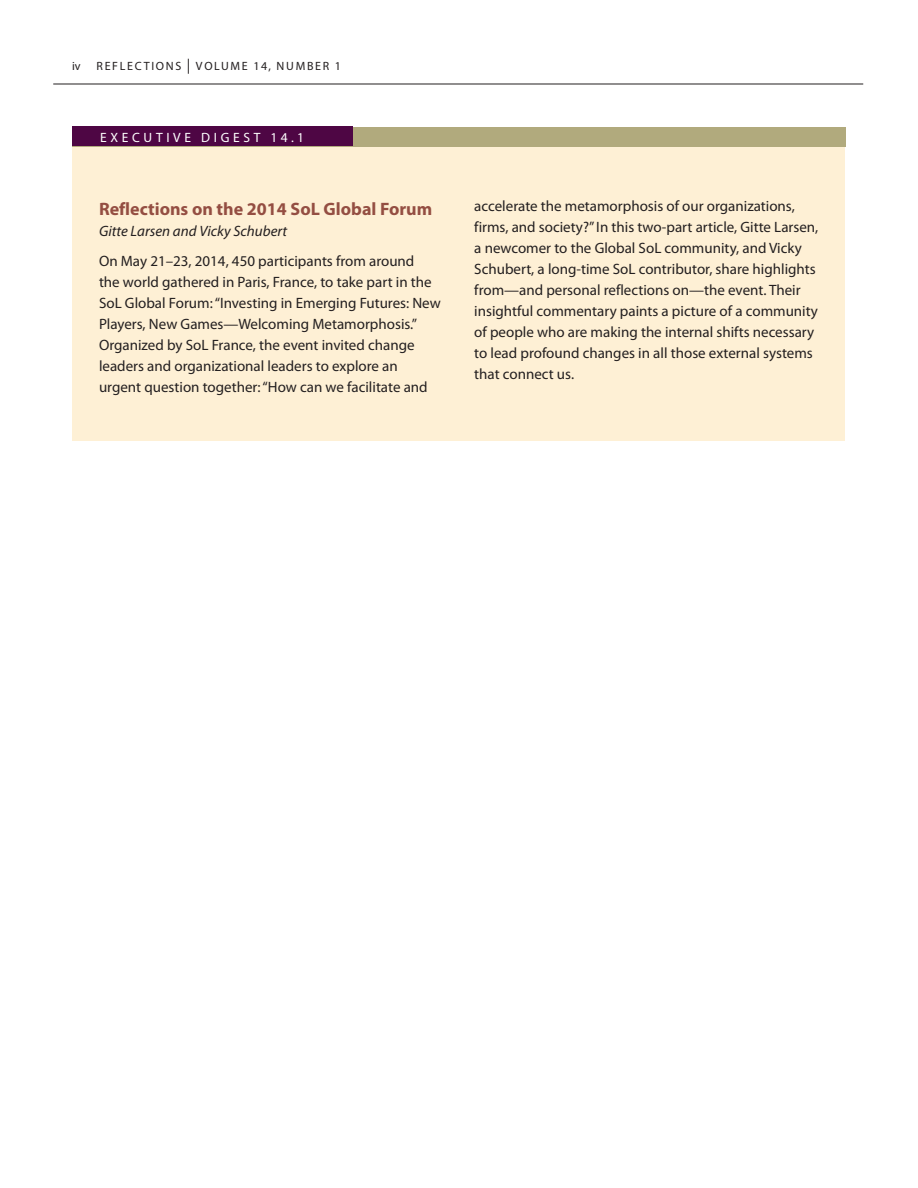
<style>
.page{position:relative;width:918px;height:1188px;background:#fff}
.page>*{position:absolute;margin:0;border:0;box-sizing:border-box;transform-origin:0 0}
.t1{font:700 18px "Myriad Pro";color:#944e42}
.t2{font:15px/21px "Myriad Pro";color:#231f20}
.t3{font:italic 15px "Myriad Pro";color:#231f20}
.t4{font:13.5px "Myriad Pro";letter-spacing:.27em;color:#fff}
.t5{font:12px "Myriad Pro";letter-spacing:.14em;color:#231f20}
.s1{font-size:15px}
</style>
<div class="page">
<hr style="left:53px;top:84px;width:810px;height:1px;background:#231f20">
<div style="left:72px;top:127px;width:773px;height:314px;background:#fef0d5"></div>
<div style="left:72px;top:127px;width:774px;height:20px;background:#b1aa7d"></div>
<div style="left:72px;top:126px;width:280px;height:20px;background:#4e0644"></div>
<p class="t5" style="left:72px;top:58px;width:270px">iv REFLECTIONS <span class="s1">|</span> VOLUME 14, NUMBER 1</p>
<p class="t5" style="left:261px;top:58px;width:8px">2</p>
<p class="t5" style="left:335px;top:58px;width:8px">3</p>
<p class="t4" style="left:100px;top:129px;width:205px">EXECUTIVE DIGEST 14.1</p>
<p class="t1" style="left:99px;top:197px;width:335px">Reflections on the 2014 SoL Global Forum</p>
<p class="t3" style="left:99px;top:222px;width:190px">Gitte Larsen and Vicky Schubert</p>
<p class="t2" style="left:99px;top:250px;width:343px">On May 21–23, 2014, 450 participants from around<br>the world gathered in Paris, France, to take part in the SoL Global Forum: “Investing in Emerging Futures: New Players, New Games—Welcoming Metamorphosis.” Organized by SoL France, the event invited change leaders and organizational leaders to explore an urgent question together: “How can we facilitate and</p>
<p class="t2" style="left:474px;top:195px;width:346px">accelerate the metamorphosis of our organizations, firms, and society?” In this two-part article, Gitte Larsen, a newcomer to the Global SoL community, and Vicky Schubert, a long-time SoL contributor, share highlights from—and personal reflections on—the event. Their insightful commentary paints a picture of a community of people who are making the internal shifts necessary to lead profound changes in all those external systems that connect us.</p>
</div>
